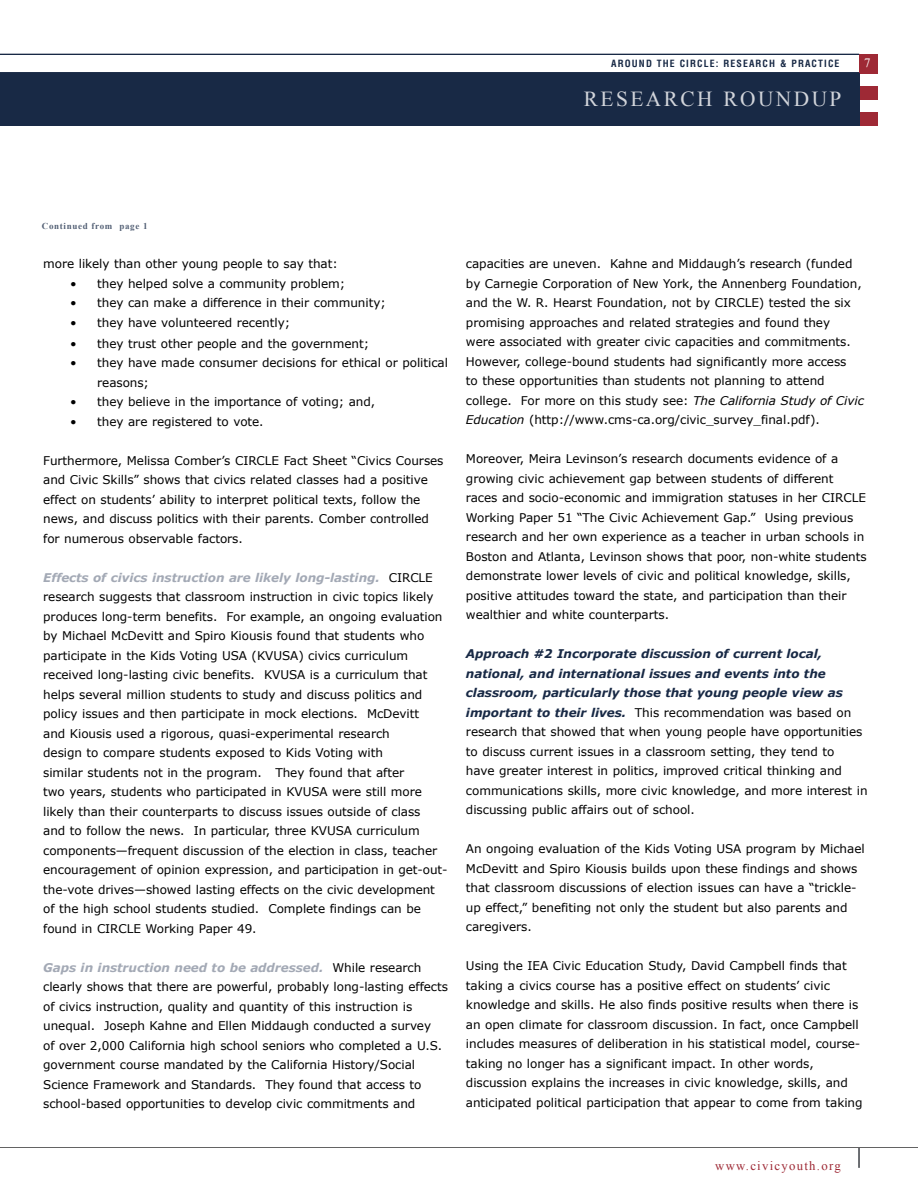
<style>
.page{position:relative;width:918px;height:1188px;background:#fff}
.page>*{position:absolute;margin:0;border:0;box-sizing:border-box;transform-origin:0 0}
.t1{font:21.3px "Times New Roman";letter-spacing:.115em;color:#d1d4da}
.t2{font:12.75px "Times New Roman";letter-spacing:.1em;color:#9e2935}
.t3{font:12px/19.5px "Verdana";letter-spacing:-.005em;color:#000}
.t4{font:700 condensed 9.75px "Helvetica LT Std";letter-spacing:.115em;color:#182945}
.t5{font:700 9px "Times New Roman";letter-spacing:.075em;color:#525f74}
.t6{font:700 9px "Verdana";color:#fff}
.s1{font-weight:700;font-style:italic;color:#a3a9b5}
.s2{font-style:italic}
.s3{font-weight:700;font-style:italic;color:#182945}
</style>
<div class="page">
<hr style="left:0;top:1147px;width:918px;height:1px;background:#636363">
<svg style="left:859px;top:1148px;width:1px;height:20px"></svg>
<div style="left:859px;top:54px;width:19px;height:19px;background:#9e2935"></div>
<hr style="left:0;top:72px;width:859px;height:1px;background:#182945">
<hr style="left:0;top:54px;width:859px;height:1px;background:#182945">
<div style="left:859px;top:113px;width:19px;height:13px;background:#9e2935"></div>
<div style="left:859px;top:86px;width:19px;height:13px;background:#9e2935"></div>
<div style="left:0;top:73px;width:859px;height:53px;background:#182945"></div>
<p class="t4" style="left:611px;top:57px;width:230px">AROUND THE CIRCLE: RESEARCH &amp; PRACTICE</p>
<p class="t6" style="left:864px;top:58px;width:8px">7</p>
<h1 class="t1" style="left:584px;top:84px;width:259px">RESEARCH ROUNDUP</h1>
<p class="t5" style="left:42px;top:220px;width:107px">Continued from page 1</p>
<p class="t3" style="left:43px;top:254px;width:296px">more likely than other young people to say that:</p>
<p class="t3" style="left:70px;top:273px;width:276px">• they helped solve a community problem;</p>
<p class="t3" style="left:70px;top:293px;width:317px">• they can make a difference in their community;</p>
<p class="t3" style="left:70px;top:312px;width:221px">• they have volunteered recently;</p>
<p class="t3" style="left:70px;top:333px;width:300px">• they trust other people and the government;</p>
<p class="t3" style="left:97px;top:353px;width:352px;text-indent:-27px">• they have made consumer decisions for ethical or political reasons;</p>
<p class="t3" style="left:70px;top:392px;width:307px">• they believe in the importance of voting; and,</p>
<p class="t3" style="left:70px;top:411px;width:195px">• they are registered to vote.</p>
<p class="t3" style="left:43px;top:450px;width:402px">Furthermore, Melissa Comber’s CIRCLE Fact Sheet “Civics Courses and Civic Skills” shows that civics related classes had a positive effect on students’ ability to interpret political texts, follow the news, and discuss politics with their parents. Comber controlled for numerous observable factors.</p>
<p class="t3" style="left:43px;top:567px;width:406px"><span class="s1">Effects of civics instruction are likely long-lasting.</span> CIRCLE research suggests that classroom instruction in civic topics likely produces long-term benefits. For example, an ongoing evaluation by Michael McDevitt and Spiro Kiousis found that students who participate in the Kids Voting USA (KVUSA) civics curriculum received long-lasting civic benefits. KVUSA is a curriculum that helps several million students to study and discuss politics and policy issues and then participate in mock elections. McDevitt<br>and Kiousis used a rigorous, quasi-experimental research<br>design to compare students exposed to Kids Voting with<br>similar students not in the program. They found that after<br>two years, students who participated in KVUSA were still more likely than their counterparts to discuss issues outside of class<br>and to follow the news. In particular, three KVUSA curriculum components—frequent discussion of the election in class, teacher encouragement of opinion expression, and participation in get-out&shy;the-vote drives—showed lasting effects on the civic development of the high school students studied. Complete findings can be found in CIRCLE Working Paper 49.</p>
<p class="t3" style="left:43px;top:957px;width:406px"><span class="s1">Gaps in instruction need to be addressed.</span> While research clearly shows that there are powerful, probably long-lasting effects of civics instruction, quality and quantity of this instruction is unequal. Joseph Kahne and Ellen Middaugh conducted a survey<br>of over 2,000 California high school seniors who completed a U.S. government course mandated by the California History/Social Science Framework and Standards. They found that access to school-based opportunities to develop civic commitments and</p>
<p class="t3" style="left:466px;top:254px;width:400px">capacities are uneven. Kahne and Middaugh’s research (funded by Carnegie Corporation of New York, the Annenberg Foundation, and the W. R. Hearst Foundation, not by CIRCLE) tested the six promising approaches and related strategies and found they<br>were associated with greater civic capacities and commitments.<br>However, college-bound students had significantly more access<br>to these opportunities than students not planning to attend college. For more on this study see: <span class="s2">The California Study of Civic Education</span> (http://www.cms-ca.org/civic_survey_final.pdf).</p>
<p class="t3" style="left:466px;top:449px;width:402px">Moreover, Meira Levinson’s research documents evidence of a growing civic achievement gap between students of different races and socio-economic and immigration statuses in her CIRCLE Working Paper 51 “The Civic Achievement Gap.” Using previous research and her own experience as a teacher in urban schools in Boston and Atlanta, Levinson shows that poor, non-white students demonstrate lower levels of civic and political knowledge, skills, positive attitudes toward the state, and participation than their wealthier and white counterparts.</p>
<p class="t3" style="left:466px;top:644px;width:403px"><span class="s3">Approach #2 Incorporate discussion of current local, national, and international issues and events into the classroom, particularly those that young people view as important to their lives.</span> This recommendation was based on research that showed that when young people have opportunities to discuss current issues in a classroom setting, they tend to<br>have greater interest in politics, improved critical thinking and communications skills, more civic knowledge, and more interest in discussing public affairs out of school.</p>
<p class="t3" style="left:466px;top:839px;width:400px">An ongoing evaluation of the Kids Voting USA program by Michael McDevitt and Spiro Kiousis builds upon these findings and shows that classroom discussions of election issues can have a “trickle&shy;up effect,” benefiting not only the student but also parents and caregivers.</p>
<p class="t3" style="left:466px;top:956px;width:398px">Using the IEA Civic Education Study, David Campbell finds that taking a civics course has a positive effect on students’ civic knowledge and skills. He also finds positive results when there is an open climate for classroom discussion. In fact, once Campbell includes measures of deliberation in his statistical model, course&shy;taking no longer has a significant impact. In other words, discussion explains the increases in civic knowledge, skills, and anticipated political participation that appear to come from taking</p>
<p class="t2" style="left:715px;top:1157px;width:127px">www.civicyouth.org</p>
</div>
